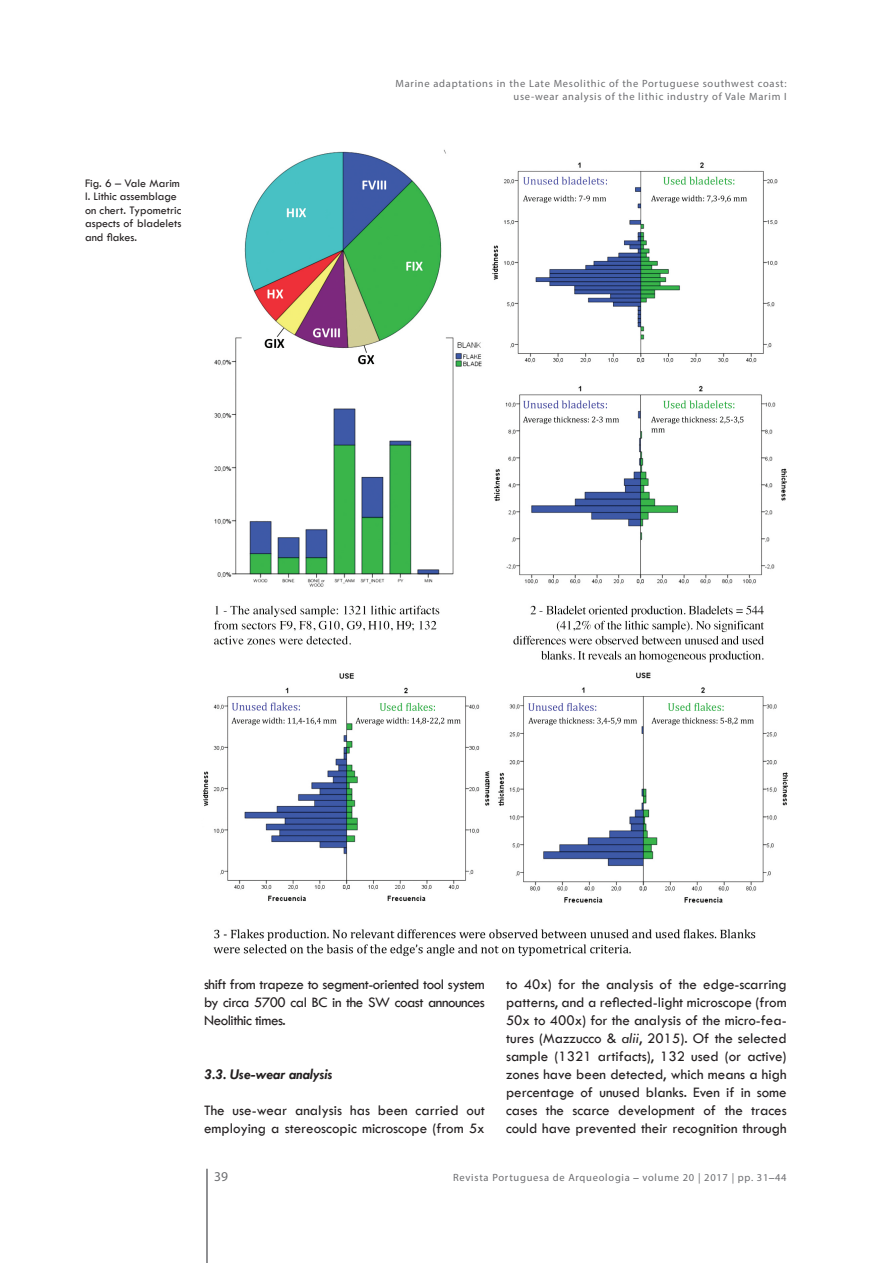
<style>
.page{position:relative;width:893px;height:1263px;background:#fff}
.page>*{position:absolute;margin:0;border:0;box-sizing:border-box;transform-origin:0 0}
.t1{font:15px/18px "Tw Cen";color:#231f20;text-align:justify}
.List_Paragraph{font:italic 700 15px "Tw Cen";color:#231f20}
.t2{font:13.5px "Myriad Pro";color:#6c6d70}
.t3{font:12px/13.5px "Tw Cen";color:#231f20}
.t4{font:10.5px/12.6px "Myriad Pro";letter-spacing:.07em;color:#6c6d70;text-align:right}
.s1{font-style:italic}
.s2{font-family:"Tw Cen"}
</style>
<div class="page">
<hr style="left:206px;top:1169px;width:2px;height:94px;background:#6c6d70">
<img style="left:203px;top:149px;width:585px;height:808px">
<p class="t3" style="left:85px;top:176px;width:98px">Fig. 6 – Vale Marim<br>I. Lithic assemblage on chert. Typometric aspects of bladelets and flakes.</p>
<p class="t4" style="left:395px;top:77px;width:393px">Marine adaptations in the Late Mesolithic of the Portuguese southwest coast: use-wear analysis of the lithic industry of Vale Marim I</p>
<p class="t1" style="left:204px;top:975px;width:282px">shift from trapeze to segment-oriented tool system by circa 5700 cal BC in the SW coast announces Neolithic times.</p>
<p class="List_Paragraph" style="left:204px;top:1065px;width:130px">3.3. Use-wear analysis</p>
<p class="t1" style="left:204px;top:1101px;width:282px">The use-wear analysis has been carried out employing a stereoscopic microscope (from 5x</p>
<p class="t1" style="left:506px;top:975px;width:282px">to 40x) for the analysis of the edge-scarring patterns, and a reflected-light microscope (from 50x to 400x) for the analysis of the micro-fea&shy;tures (Mazzucco &amp; <span class="s1">alii</span>, 2015). Of the selected sample (1321 artifacts), 132 used (or active) zones have been detected, which means a high percentage of unused blanks. Even if in some cases the scarce development of the traces could have prevented their recognition through</p>
<p class="t2" style="left:214px;top:1168px;width:15px">39</p>
<p class="t4" style="left:453px;top:1171px;width:335px">Revista Portuguesa de Arqueologia <span class="s2">–</span> volume 20 | 2017 | pp. 31<span class="s2">–</span>44</p>
</div>
